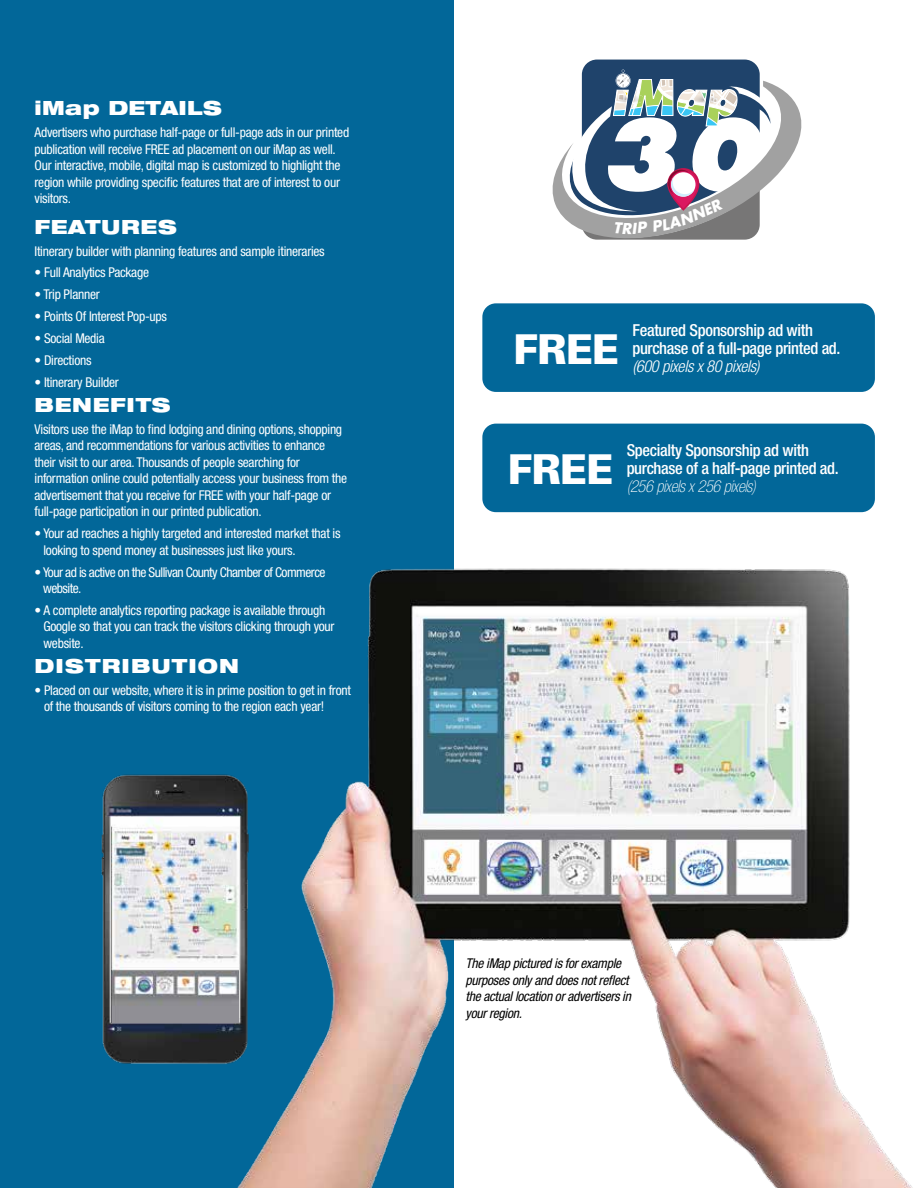
<style>
.page{position:relative;width:918px;height:1188px;background:#fff}
.page>*{position:absolute;margin:0;border:0;box-sizing:border-box;transform-origin:0 0}
.t1{font:900 41.25px "Univers";letter-spacing:-.03em;color:#fff}
.t2{font:900 expanded 19.5px "Helvetica Neue LT Com";letter-spacing:.04em;color:#fff}
.t3{font:900 expanded 19.5px "Helvetica Neue LT Com";letter-spacing:.06em;color:#fff}
.t4{font:900 expanded 19.5px "Helvetica Neue LT Com";letter-spacing:.02em;color:#fff}
.t5{font:500 condensed 16.5px/18px "Helvetica Neue";letter-spacing:-.02em;color:#fff}
.t6{font:italic 100 condensed 16.5px "Helvetica Neue";letter-spacing:-.02em;color:#fff}
.t7{font:italic 300 condensed 16.5px "Helvetica Neue";letter-spacing:-.02em;color:#fff}
.t8{font:condensed 13.5px/16.5px "Helvetica Neue";letter-spacing:-.02em;color:#fff}
.t9{font:italic condensed 13.5px/16.5px "Helvetica Neue";letter-spacing:-.02em;color:#000}
.t10{font:condensed 13.5px/16.5px "Helvetica Neue";letter-spacing:-.04em;color:#fff}
</style>
<div class="page">
<div style="left:0;top:0;width:453px;height:1188px;background:#026799"></div>
<img style="left:101px;top:774px;width:119px;height:290px">
<img style="left:111px;top:818px;width:109px;height:204px">
<svg style="left:552px;top:83px;width:250px;height:136px"></svg>
<img style="left:220px;top:548px;width:693px;height:640px">
<div style="left:482px;top:303px;width:393px;height:89px;background:#026799;border-radius:14px"></div>
<div style="left:482px;top:424px;width:393px;height:88px;background:#026799;border-radius:14px"></div>
<svg style="left:565px;top:60px;width:206px;height:180px"></svg>
<h2 class="t4" style="left:35px;top:96px;width:189px">iMap DETAILS</h2>
<p class="t8" style="left:35px;top:124px;width:316px">Advertisers who purchase half-page or full-page ads in our printed publication will receive FREE ad placement on our iMap as well.<br>Our interactive, mobile, digital map is customized to highlight the region while providing specific features that are of interest to our visitors.</p>
<h2 class="t2" style="left:35px;top:214px;width:144px">FEATURES</h2>
<p class="t8" style="left:35px;top:242px;width:292px">Itinerary builder with planning features and sample itineraries</p>
<p class="t8" style="left:35px;top:264px;width:116px">• Full Analytics Package</p>
<p class="t8" style="left:35px;top:286px;width:67px">• Trip Planner</p>
<p class="t8" style="left:35px;top:308px;width:134px">• Points Of Interest Pop-ups</p>
<p class="t8" style="left:35px;top:330px;width:72px">• Social Media</p>
<p class="t8" style="left:35px;top:352px;width:59px">• Directions</p>
<p class="t8" style="left:35px;top:374px;width:86px">• Itinerary Builder</p>
<h2 class="t2" style="left:35px;top:392px;width:138px">BENEFITS</h2>
<p class="t8" style="left:35px;top:421px;width:314px">Visitors use the iMap to find lodging and dining options, shopping areas, and recommendations for various activities to enhance their visit to our area. Thousands of people searching for information online could potentially access your business from the advertisement that you receive for FREE with your half-page or full-page participation in our printed publication.</p>
<p class="t8" style="left:44px;top:525px;width:299px;text-indent:-9px">• Your ad reaches a highly targeted and interested market that is looking to spend money at businesses just like yours.</p>
<p class="t10" style="left:43px;top:563px;width:284px;text-indent:-9px">• Your ad is active on the Sullivan County Chamber of Commerce website.</p>
<p class="t8" style="left:43px;top:602px;width:293px;text-indent:-9px">• A complete analytics reporting package is available through<br>Google so that you can track the visitors clicking through your website.</p>
<h2 class="t3" style="left:35px;top:653px;width:206px">DISTRIBUTION</h2>
<p class="t8" style="left:44px;top:682px;width:308px;text-indent:-9px">• Placed on our website, where it is in prime position to get in front of the thousands of visitors coming to the region each year!</p>
<h1 class="t1" style="left:513px;top:323px;width:108px">FREE</h1>
<p class="t5" style="left:632px;top:321px;width:210px">Featured Sponsorship ad with purchase of a full-page printed ad.</p>
<p class="t7" style="left:632px;top:357px;width:129px">(600 pixels x 80 pixels)</p>
<h1 class="t1" style="left:507px;top:444px;width:108px">FREE</h1>
<p class="t5" style="left:627px;top:441px;width:214px">Specialty Sponsorship ad with purchase of a half-page printed ad.</p>
<p class="t6" style="left:627px;top:477px;width:131px">(256 pixels x 256 pixels)</p>
<p class="t9" style="left:466px;top:955px;width:167px">The iMap pictured is for example purposes only and does not reflect the actual location or advertisers in your region.</p>
</div>
